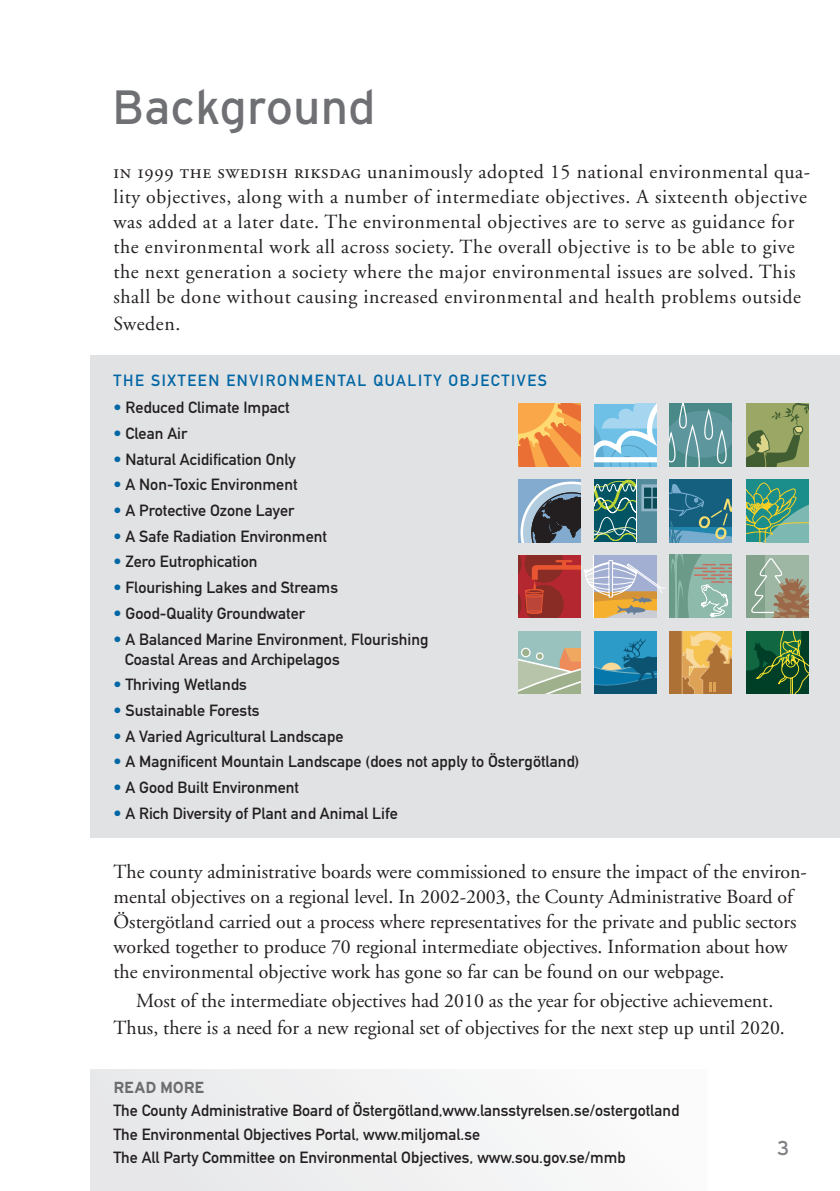
<style>
.page{position:relative;width:840px;height:1191px;background:#fff}
.page>*{position:absolute;margin:0;border:0;box-sizing:border-box;transform-origin:0 0}
.t1{font:48px "Interstate";color:#6f7073}
.t2{font:20px/25px "Adobe Garamond";color:#231f20}
.t3{font:20px/25px "Adobe Garamond";letter-spacing:.03em;color:#231f20}
.t4{font:20px "Interstate";color:#808285}
.t5{font:16px/23.2px "DIN Mittelschrift Alternate";color:#231f20}
.t6{font:16px "DIN Mittelschrift Alternate";letter-spacing:.1em;color:#0066a4}
.t7{font:700 16px "Interstate";letter-spacing:-.02em;color:#6c6d70}
.s1{font-family:"Adobe Garamond Exp"}
.s2{color:#0066a4}
</style>
<div class="page">
<div style="left:91px;top:356px;width:748px;height:482px;background:#e1e2e4"></div>
<div style="left:90px;top:1069px;width:615px;height:122px;background:#f2f2f3"></div>
<svg style="left:594px;top:404px;width:62px;height:62px;background:#9ad1ec"></svg>
<div style="left:745px;top:479px;width:63px;height:63px;background:#1b8d8b"></div>
<svg style="left:745px;top:482px;width:63px;height:60px"></svg>
<div style="left:593px;top:631px;width:63px;height:62px;background:#2c9bc8"></div>
<svg style="left:593px;top:637px;width:63px;height:56px"></svg>
<svg style="left:518px;top:404px;width:62px;height:62px;background:#f39645"></svg>
<svg style="left:518px;top:479px;width:62px;height:63px;background:#6b7b8c"></svg>
<svg style="left:669px;top:404px;width:62px;height:62px;background:#659b9e"></svg>
<div style="left:745px;top:555px;width:63px;height:62px;background:#9eb7a5"></div>
<div style="left:745px;top:555px;width:19px;height:62px;background:#83a28c"></div>
<svg style="left:751px;top:558px;width:57px;height:59px"></svg>
<svg style="left:746px;top:404px;width:62px;height:62px;background:#849457"></svg>
<div style="left:518px;top:631px;width:62px;height:62px;background:#99c1be"></div>
<svg style="left:518px;top:647px;width:62px;height:46px"></svg>
<div style="left:535px;top:652px;width:8px;height:8px;border:1px solid #fff;border-radius:50%"></div>
<svg style="left:669px;top:631px;width:62px;height:62px;background:#cf9950"></svg>
<svg style="left:594px;top:540px;width:41px;height:2px"></svg>
<div style="left:635px;top:479px;width:21px;height:63px;background:#548b9d"></div>
<hr style="left:635px;top:479px;width:1px;height:63px;background:#fff">
<svg style="left:594px;top:479px;width:62px;height:61px"></svg>
<svg style="left:518px;top:555px;width:213px;height:63px;background:#af9288"></svg>
<svg style="left:746px;top:631px;width:62px;height:62px;background:#215f30"></svg>
<div style="left:668px;top:479px;width:63px;height:63px;background:#15607e"></div>
<svg style="left:668px;top:483px;width:63px;height:59px"></svg>
<h1 class="t1" style="left:112px;top:80px;width:265px">Background</h1>
<p class="t3" style="left:113px;top:159px;width:697px"><span class="s1">in 1999 the swedish riksdag</span> unanimously adopted 15 national environmental qua&shy;lity objectives, along with a number of intermediate objectives. A sixteenth objective was added at a later date. The environmental objectives are to serve as guidance for the environmental work all across society. The overall objective is to be able to give the next generation a society where the major environmental issues are solved. This shall be done without causing increased environmental and health problems outside</p>
<p class="t2" style="left:113px;top:311px;width:68px">Sweden.</p>
<p class="t6" style="left:113px;top:371px;width:235px">The sixteen environmental</p>
<p class="t6" style="left:373px;top:371px;width:33px">qualit</p>
<p class="t6" style="left:433px;top:371px;width:115px">y obj ectives</p>
<p class="t5" style="left:113px;top:396px;width:177px"><span class="s2">•</span> Reduced Climate Impact</p>
<p class="t5" style="left:113px;top:422px;width:76px"><span class="s2">•</span> Clean Air</p>
<p class="t5" style="left:113px;top:447px;width:184px"><span class="s2">•</span> Natural Acidification Only</p>
<p class="t5" style="left:113px;top:473px;width:185px"><span class="s2">•</span> A Non-Toxic Environment</p>
<p class="t5" style="left:113px;top:499px;width:183px"><span class="s2">•</span> A Protective Ozone Layer</p>
<p class="t5" style="left:113px;top:524px;width:215px"><span class="s2">•</span> A Safe Radiation Environment</p>
<p class="t5" style="left:113px;top:550px;width:145px"><span class="s2">•</span> Zero Eutrophication</p>
<p class="t5" style="left:113px;top:576px;width:226px"><span class="s2">•</span> Flourishing Lakes and Streams</p>
<p class="t5" style="left:113px;top:601px;width:193px"><span class="s2">•</span> Good-Quality Groundwater</p>
<p class="t5" style="left:125px;top:629px;width:305px;line-height:20px;text-indent:-11px"><span class="s2">•</span> A Balanced Marine Environment, Flourishing<br>Coastal Areas and Archipelagos</p>
<p class="t5" style="left:113px;top:673px;width:135px"><span class="s2">•</span> Thriving Wetlands</p>
<p class="t5" style="left:113px;top:698px;width:147px"><span class="s2">•</span> Sustainable Forests</p>
<p class="t5" style="left:113px;top:724px;width:231px"><span class="s2">•</span> A Varied Agricultural Landscape</p>
<p class="t5" style="left:113px;top:750px;width:467px"><span class="s2">•</span> A Magnificent Mountain Landscape (does not apply to Östergötland)</p>
<p class="t5" style="left:113px;top:775px;width:187px"><span class="s2">•</span> A Good Built Environment</p>
<p class="t5" style="left:113px;top:801px;width:285px"><span class="s2">•</span> A Rich Diversity of Plant and Animal Life</p>
<p class="t2" style="left:113px;top:860px;width:694px">The county administrative boards were commissioned to ensure the impact of the environ&shy;mental objectives on a regional level. In 2002-2003, the County Administrative Board of Östergötland carried out a process where representatives for the private and public sectors worked together to produce 70 regional intermediate objectives. Information about how the environmental objective work has gone so far can be found on our webpage.</p>
<p class="t2" style="left:113px;top:987px;width:672px;line-height:27px;text-align:center">Most of the intermediate objectives had 2010 as the year for objective achievement.<br>Thus, there is a need for a new regional set of objectives for the next step up until 2020.</p>
<p class="t7" style="left:113px;top:1078px;width:93px">READ MORE</p>
<p class="t5" style="left:113px;top:1099px;width:567px">The County Administrative Board of Östergötland,www.lansstyrelsen.se/ostergotland<br>The Environmental Objectives Portal, www.miljomal.se<br>The All Party Committee on Environmental Objectives, www.sou.gov.se/mmb</p>
<p class="t4" style="left:776px;top:1136px;width:14px">3</p>
</div>
